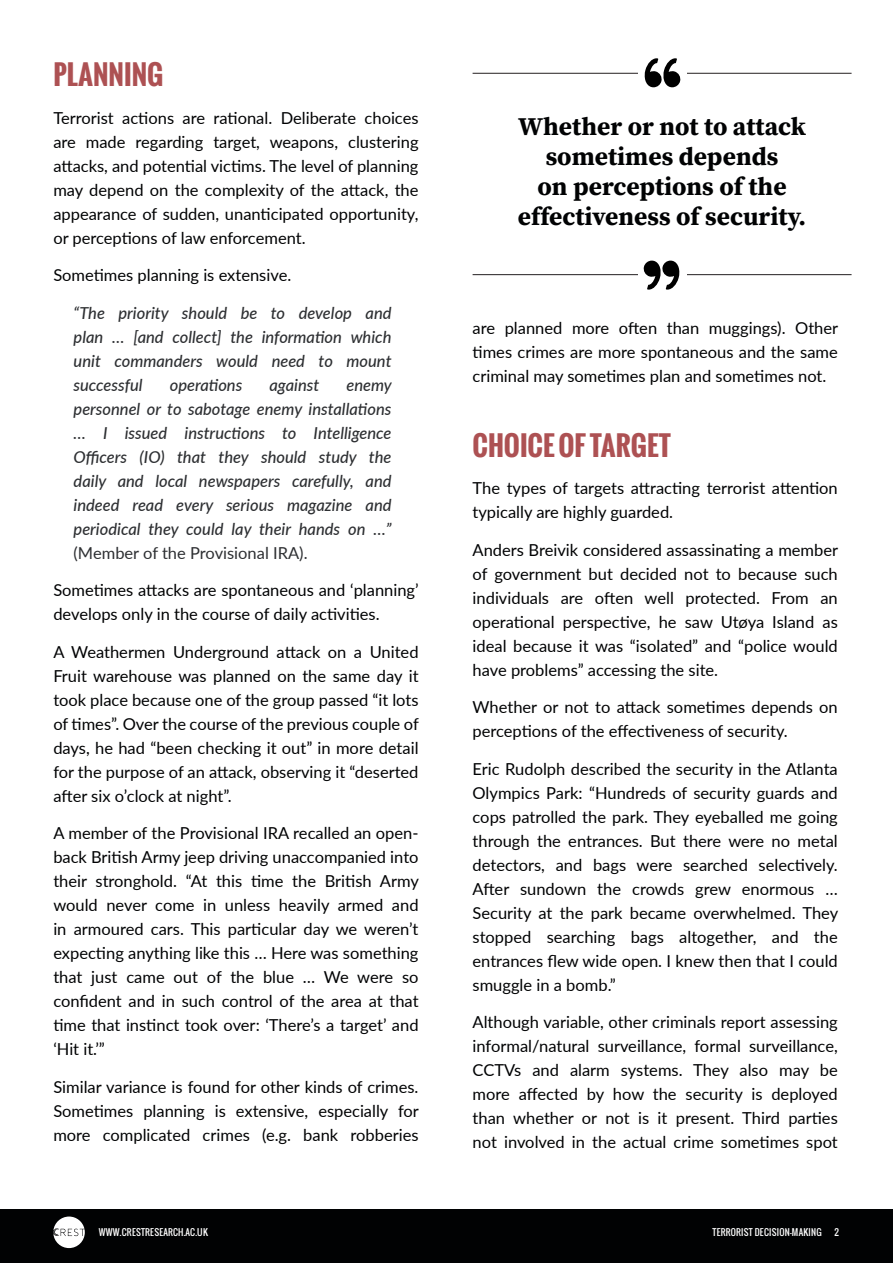
<style>
.page{position:relative;width:893px;height:1263px;background:#fff}
.page>*{position:absolute;margin:0;border:0;box-sizing:border-box;transform-origin:0 0}
.Bullet_Style{font:700 27px "Oswald";color:#ad5153}
.t1{font:700 25.5px/30px "Source Serif Pro";color:#010203;text-align:center}
.Bullet_Style-2{font:16.5px/24px "Lato";color:#010203;text-align:justify}
.Bullet_Style-3{font:italic 500 16.5px/24px "Lato";color:#2d2f32;text-align:justify}
.t2{font:9px "Oswald";letter-spacing:.025em;color:#fff}
.t3{font:3.75px/4.1px "DIN Bold Alternate";letter-spacing:-.075em;color:#fff}
.s1{font-weight:400;font-style:normal}
</style>
<div class="page">
<div style="left:0;top:1209px;width:893px;height:54px;background:#010203"></div>
<svg style="left:53px;top:1216px;width:32px;height:32px"></svg>
<hr style="left:473px;top:73px;width:379px;height:1px;background:#231f20">
<div style="left:638px;top:55px;width:48px;height:37px;background:#fff"></div>
<svg style="left:644px;top:58px;width:36px;height:29px"></svg>
<hr style="left:473px;top:274px;width:379px;height:1px;background:#231f20">
<div style="left:638px;top:256px;width:48px;height:37px;background:#fff"></div>
<svg style="left:644px;top:261px;width:36px;height:29px"></svg>
<p class="Bullet_Style" style="left:53px;top:55px;width:112px">PLANNING</p>
<p class="Bullet_Style-2" style="left:53px;top:105px;width:367px">Terrorist actions are rational. Deliberate choices are made regarding target, weapons, clustering attacks, and potential victims. The level of planning may depend on the complexity of the attack, the appearance of sudden, unanticipated opportunity, or perceptions of law enforcement.</p>
<p class="Bullet_Style-2" style="left:53px;top:263px;width:239px">Sometimes planning is extensive.</p>
<p class="Bullet_Style-3" style="left:74px;top:300px;width:319px">“The priority should be to develop and plan … [and collect] the information which unit commanders would need to mount successful</p>
<p class="Bullet_Style-3" style="left:170px;top:372px;width:74px">operations</p>
<p class="Bullet_Style-3" style="left:269px;top:372px;width:51px">against</p>
<p class="Bullet_Style-3" style="left:74px;top:372px;width:320px;text-indent:273px">enemy personnel or to sabotage enemy installations … I issued instructions to Intelligence Officers (IO) that they should study the daily and local newspapers carefully, and indeed read every serious magazine and periodical they could lay their hands on …” <span class="s1">(Member of the Provisional IRA).</span></p>
<p class="Bullet_Style-2" style="left:53px;top:578px;width:367px">Sometimes attacks are spontaneous and ‘planning’ develops only in the course of daily activities.</p>
<p class="Bullet_Style-2" style="left:53px;top:639px;width:367px">A Weathermen Underground attack on a United Fruit warehouse was planned on the same day it took place because one of the group passed “it lots of times”. Over the course of the previous couple of days, he had “been checking it out” in more detail for the purpose of an attack, observing it “deserted after six o’clock at night”.</p>
<p class="Bullet_Style-2" style="left:53px;top:821px;width:367px">A member of the Provisional IRA recalled an open&shy;back British Army jeep driving unaccompanied into their stronghold. “At this time the British Army would never come in unless heavily armed and in armoured cars. This particular day we weren’t expecting anything like this … Here was something that just came out of the blue … We were so confident and in such control of the area at that time that instinct took over: ‘There’s a target’ and ‘Hit it.’”</p>
<p class="Bullet_Style-2" style="left:53px;top:1074px;width:367px">Similar variance is found for other kinds of crimes.<br>Sometimes planning is extensive, especially for more complicated crimes (e.g. bank robberies</p>
<p class="t1" style="left:518px;top:113px;width:290px">Whether or not to attack sometimes depends<br>on perceptions of the effectiveness of security.</p>
<p class="Bullet_Style-2" style="left:473px;top:315px;width:367px">are planned more often than muggings). Other times crimes are more spontaneous and the same criminal may sometimes plan and sometimes not.</p>
<p class="Bullet_Style" style="left:473px;top:425px;width:200px">CHOICE OF TARGET</p>
<p class="Bullet_Style-2" style="left:473px;top:475px;width:367px">The types of targets attracting terrorist attention typically are highly guarded.</p>
<p class="Bullet_Style-2" style="left:473px;top:537px;width:367px">Anders Breivik considered assassinating a member of government but decided not to because such individuals are often well protected. From an operational perspective, he saw Utøya Island as ideal because it was “isolated” and “police would have problems” accessing the site.</p>
<p class="Bullet_Style-2" style="left:473px;top:694px;width:367px">Whether or not to attack sometimes depends on perceptions of the effectiveness of security.</p>
<p class="Bullet_Style-2" style="left:473px;top:756px;width:367px">Eric Rudolph described the security in the Atlanta Olympics Park: “Hundreds of security guards and cops patrolled the park. They eyeballed me going through the entrances. But there were no metal detectors, and bags were searched selectively.<br>After sundown the crowds grew enormous … Security at the park became overwhelmed. They stopped searching bags altogether, and the entrances flew wide open. I knew then that I could smuggle in a bomb.”</p>
<p class="Bullet_Style-2" style="left:473px;top:1009px;width:367px">Although variable, other criminals report assessing informal/natural surveillance, formal surveillance, CCTVs and alarm systems. They also may be more affected by how the security is deployed than whether or not is it present. Third parties not involved in the actual crime sometimes spot</p>
<p class="t2" style="left:99px;top:1225px;width:111px">WWW.CRESTRESEARCH.AC.UK</p>
<p class="t2" style="left:713px;top:1225px;width:111px">TERRORIST DECISION-MAKING</p>
<p class="t2" style="left:834px;top:1225px;width:6px">2</p>
<p class="t3" style="left:89px;top:1228px;width:53px">CENTRE FOR RESEARCH AND<br>EVIDENCE ON SECURITY THREATS</p>
</div>
